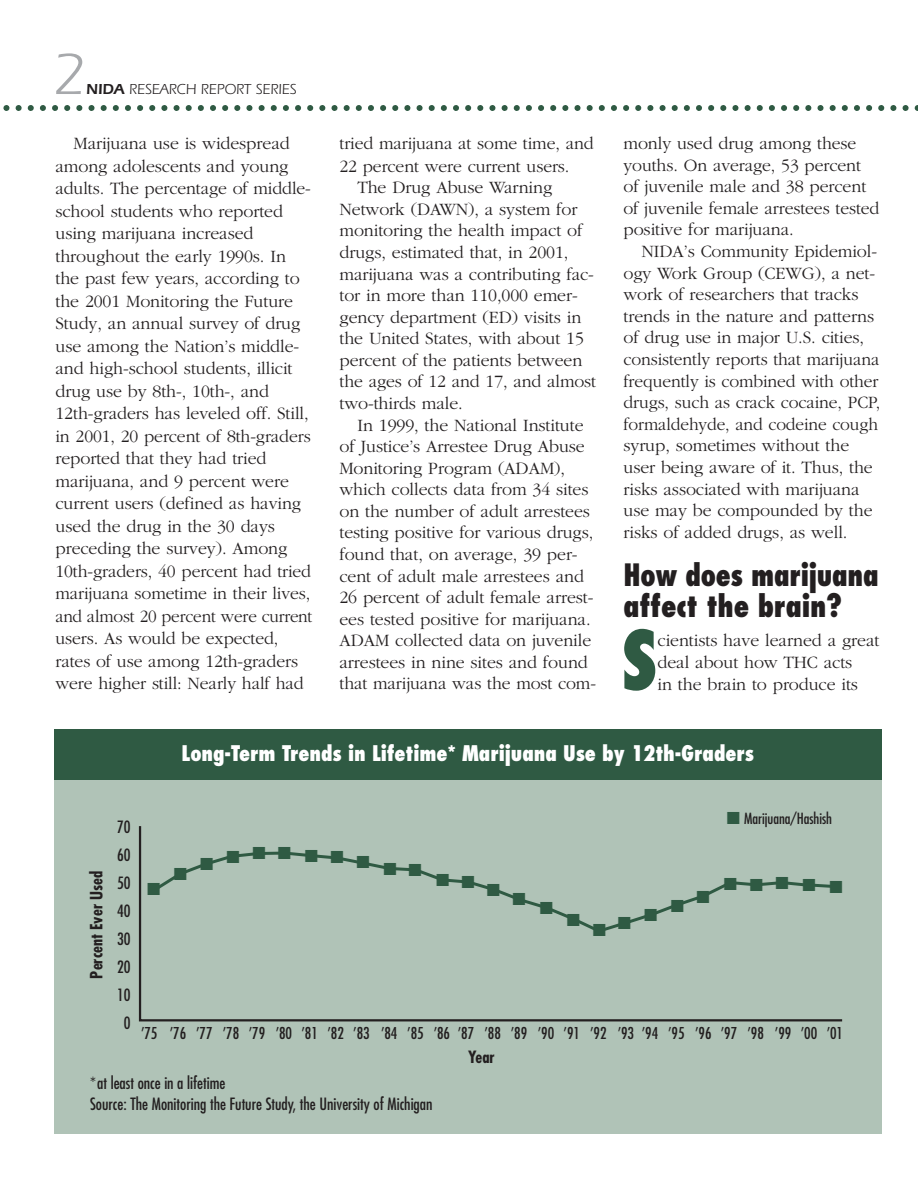
<style>
.page{position:relative;width:918px;height:1188px;background:#fff}
.page>*{position:absolute;margin:0;border:0;box-sizing:border-box;transform-origin:0 0}
.t1{font:800 condensed 79.35px "Futura";color:#2f5a43}
.t2{font:60px "Itc Eras";color:#a7a9ac}
.t3{font:800 condensed 30px/31.5px "Futura";letter-spacing:-.01em;color:#231f20;scale:.92 1}
.t4{font:800 condensed 21px "Futura";letter-spacing:-.005em;color:#fff}
.t5{font:300 18px/22.5px "Garamond";letter-spacing:-.005em;color:#231f20}
.t6{font:17.4px "Zapf Dingbats";color:#2f5a43}
.t7{font:condensed 16.5px/27.9px "Futura";color:#231f20}
.t8{font:700 condensed 16.5px "Futura";color:#231f20}
.t9{font:condensed 15.9px "Futura";color:#231f20}
.t10{font:15px "Itc Eras";color:#231f20}
.t11{font:condensed 15px "Futura";color:#231f20}
.s1{font-weight:600}
.s2{color:#2f5a43}
</style>
<div class="page">
<svg style="left:3px;top:105px;width:915px;height:6px"></svg>
<div style="left:54px;top:779px;width:828px;height:355px;background:#b0c3b7"></div>
<div style="left:54px;top:730px;width:828px;height:50px;background:#2f5a43"></div>
<svg style="left:138px;top:826px;width:705px;height:196px"></svg>
<svg style="left:149px;top:850px;width:664px;height:84px"></svg>
<svg style="left:806px;top:882px;width:33px;height:8px"></svg>
<svg style="left:593px;top:917px;width:38px;height:19px"></svg>
<h2 class="t2" style="left:52px;top:54px;width:35px">2</h2>
<p class="t10" style="left:86px;top:84px;width:212px"><span class="s1">NIDA</span> RESEARCH REPORT SERIES</p>
<p class="t5" style="left:56px;top:134px;width:258px;text-indent:18px">Marijuana use is widespread among adolescents and young adults. The percentage of middle&shy;school students who reported using marijuana increased throughout the early 1990s. In the past few years, according to the 2001 Monitoring the Future<br>Study, an annual survey of drug use among the Nation’s middle&shy;and high-school students, illicit drug use by 8th-, 10th-, and<br>12th-graders has leveled off. Still, in 2001, 20 percent of 8th-graders reported that they had tried marijuana, and 9 percent were current users (defined as having used the drug in the 30 days preceding the survey). Among<br>10th-graders, 40 percent had tried marijuana sometime in their lives, and almost 20 percent were current users. As would be expected, rates of use among 12th-graders were higher still: Nearly half had</p>
<p class="t5" style="left:340px;top:134px;width:256px">tried marijuana at some time, and</p>
<p class="t5" style="left:340px;top:156px;width:232px">22 percent were current users.</p>
<p class="t5" style="left:357px;top:178px;width:196px">The Drug Abuse Warning</p>
<p class="t5" style="left:339px;top:199px;width:239px">Network (DAWN), a system for</p>
<p class="t5" style="left:339px;top:221px;width:244px">monitoring the health impact of</p>
<p class="t5" style="left:339px;top:242px;width:231px">drugs, estimated that, in 2001,</p>
<p class="t5" style="left:339px;top:264px;width:256px">marijuana was a contributing fac-</p>
<p class="t5" style="left:339px;top:286px;width:240px">tor in more than 110,000 emer-</p>
<p class="t5" style="left:339px;top:307px;width:243px">gency department (ED) visits in</p>
<p class="t5" style="left:339px;top:329px;width:246px">the United States, with about 15</p>
<p class="t5" style="left:339px;top:350px;width:244px">percent of the patients between</p>
<p class="t5" style="left:339px;top:372px;width:258px">the ages of 12 and 17, and almost</p>
<p class="t5" style="left:339px;top:393px;width:125px">two-thirds male.</p>
<p class="t5" style="left:357px;top:415px;width:228px">In 1999, the National Institute</p>
<p class="t5" style="left:339px;top:437px;width:247px">of Justice’s Arrestee Drug Abuse</p>
<p class="t5" style="left:339px;top:458px;width:227px">Monitoring Program (ADAM),</p>
<p class="t5" style="left:339px;top:480px;width:251px">which collects data from 34 sites</p>
<p class="t5" style="left:339px;top:501px;width:252px">on the number of adult arrestees</p>
<p class="t5" style="left:339px;top:523px;width:255px">testing positive for various drugs,</p>
<p class="t5" style="left:339px;top:544px;width:240px">found that, on average, 39 per-</p>
<p class="t5" style="left:339px;top:566px;width:246px">cent of adult male arrestees and</p>
<p class="t5" style="left:339px;top:588px;width:256px">26 percent of adult female arrest-</p>
<p class="t5" style="left:339px;top:609px;width:253px">ees tested positive for marijuana.</p>
<p class="t5" style="left:339px;top:631px;width:253px">ADAM collected data on juvenile</p>
<p class="t5" style="left:339px;top:652px;width:250px">arrestees in nine sites and found</p>
<p class="t5" style="left:339px;top:674px;width:258px">that marijuana was the most com-</p>
<p class="t5" style="left:624px;top:134px;width:258px;line-height:21.6px">monly used drug among these youths. On average, 53 percent of juvenile male and 38 percent of juvenile female arrestees tested positive for marijuana.</p>
<p class="t5" style="left:624px;top:242px;width:258px;line-height:21.6px;text-indent:18px">NIDA’s Community Epidemiol&shy;ogy Work Group (CEWG), a net&shy;work of researchers that tracks trends in the nature and patterns of drug use in major U.S. cities, consistently reports that marijuana frequently is combined with other drugs, such as crack cocaine, PCP, formaldehyde, and codeine cough syrup, sometimes without the user being aware of it. Thus, the risks associated with marijuana use may be compounded by the risks of added drugs, as well.</p>
<h3 class="t3" style="left:624px;top:562px;width:279px">How does marijuana affect the brain?</h3>
<h1 class="t1" style="left:621px;top:626px;width:39px">S</h1>
<p class="t5" style="left:658px;top:631px;width:223px;line-height:21.6px">cientists have learned a great deal about how THC acts<br>in the brain to produce its</p>
<p class="t4" style="left:182px;top:744px;width:574px">Long-Term Trends in Lifetime* Marijuana Use by 12th-Graders</p>
<p class="t8" style="left:89px;top:979px;width:109px;rotate:-90deg">Percent Ever Used</p>
<p class="t7" style="left:117px;top:815px;width:15px;text-align:center">70<br>60<br>50<br>40<br>30<br>20<br>10<br>0</p>
<p class="t6" style="left:147px;top:880px;width:15px">■</p>
<p class="t6" style="left:174px;top:866px;width:15px">■</p>
<p class="t6" style="left:200px;top:856px;width:15px">■</p>
<p class="t6" style="left:226px;top:849px;width:197px">■■■■■■■■</p>
<p class="t11" style="left:727px;top:811px;width:107px"><span class="s2">■</span> Marijuana/Hashish</p>
<p class="t6" style="left:436px;top:874px;width:66px">■■■</p>
<p class="t6" style="left:513px;top:891px;width:15px">■</p>
<p class="t6" style="left:540px;top:900px;width:15px">■</p>
<p class="t6" style="left:567px;top:911px;width:15px">■</p>
<p class="t6" style="left:644px;top:906px;width:15px">■</p>
<p class="t6" style="left:671px;top:898px;width:15px">■</p>
<p class="t6" style="left:697px;top:889px;width:15px">■</p>
<p class="t6" style="left:724px;top:876px;width:93px">■■■■</p>
<p class="t6" style="left:829px;top:879px;width:15px">■</p>
<p class="t9" style="left:141px;top:1026px;width:704px">’75 ’76 ’77 ’78 ’79 ’80 ’81 ’82 ’83 ’84 ’85 ’86 ’87 ’88 ’89 ’90 ’91 ’92 ’93 ’94 ’95 ’96 ’97 ’98 ’99 ’00 ’01</p>
<p class="t8" style="left:468px;top:1050px;width:28px">Year</p>
<p class="t7" style="left:90px;top:1073px;width:344px;line-height:21px">*at least once in a lifetime<br>Source: The Monitoring the Future Study, the University of Michigan</p>
</div>
